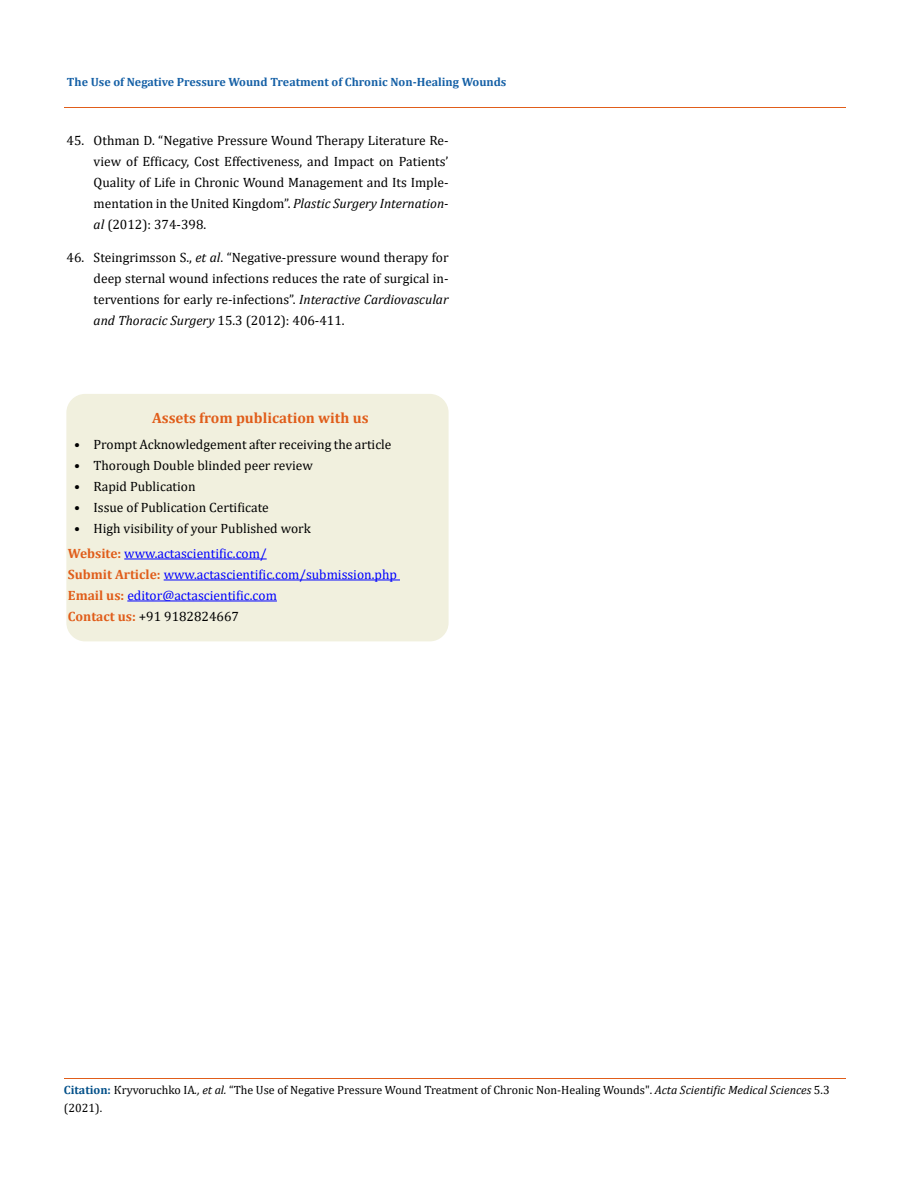
<style>
.page{position:relative;width:917px;height:1188px;background:#fff}
.page>*{position:absolute;margin:0;border:0;box-sizing:border-box;transform-origin:0 0}
.t1{font:700 15px "Cambria";color:#e05d1a}
.t2{font:13.5px/21px "Cambria";color:#000;text-align:justify}
.t3{font:13.5px/21px "Cambria";color:#00f}
.t4{font:12px/18px "Cambria";color:#000}
.t5{font:700 12px "Cambria";color:#1560a6}
.s1{font-style:italic}
.s2{font-weight:700;color:#e05d1a}
.s3{color:#000}
.s4{font-weight:700;color:#035089}
</style>
<div class="page">
<hr style="left:64px;top:108px;width:781px;height:1px;background:#e05d1a">
<hr style="left:64px;top:1078px;width:781px;height:1px;background:#e05d1a">
<div style="left:67px;top:395px;width:381px;height:246px;background:#f1f0de;border-radius:18px"></div>
<div style="left:66px;top:394px;width:382px;height:247px;border:2px solid #f1f0de;border-radius:18px"></div>
<hr style="left:124px;top:559px;width:143px;height:1px;background:#00f">
<hr style="left:164px;top:580px;width:236px;height:1px;background:#00f">
<hr style="left:127px;top:601px;width:150px;height:1px;background:#00f">
<p class="t5" style="left:67px;top:73px;width:441px">The Use of Negative Pressure Wound Treatment of Chronic Non-Healing Wounds</p>
<p class="t2" style="left:94px;top:130px;width:356px;text-indent:-27px">45. Othman D. “Negative Pressure Wound Therapy Literature Re&shy;view of Efficacy, Cost Effectiveness, and Impact on Patients’ Quality of Life in Chronic Wound Management and Its Imple&shy;mentation in the United Kingdom”. <span class="s1">Plastic Surgery Internation&shy;al</span> (2012): 374-398.</p>
<p class="t2" style="left:94px;top:247px;width:356px;text-indent:-27px">46. Steingrimsson S., <span class="s1">et al</span>. “Negative-pressure wound therapy for deep sternal wound infections reduces the rate of surgical in&shy;terventions for early re-infections”. <span class="s1">Interactive Cardiovascular and Thoracic Surgery</span> 15.3 (2012): 406-411.</p>
<p class="t1" style="left:152px;top:407px;width:218px">Assets from publication with us</p>
<p class="t2" style="left:74px;top:433px;width:319px">• Prompt Acknowledgement after receiving the article</p>
<p class="t2" style="left:74px;top:454px;width:240px">• Thorough Double blinded peer review</p>
<p class="t2" style="left:74px;top:475px;width:123px">• Rapid Publication</p>
<p class="t2" style="left:74px;top:496px;width:196px">• Issue of Publication Certificate</p>
<p class="t2" style="left:74px;top:517px;width:238px">• High visibility of your Published work</p>
<p class="t3" style="left:68px;top:543px;width:330px"><span class="s2">Website:</span> www.actascientific.com/<br><span class="s2">Submit Article:</span> www.actascientific.com/submission.php <span class="s2">Email us:</span> editor@actascientific.com<br><span class="s2">Contact us:</span> <span class="s3">+91 9182824667</span></p>
<p class="t4" style="left:64px;top:1081px;width:767px"><span class="s4">Citation:</span> Кryvoruchko IA<span class="s1">., et al.</span> “The Use of Negative Pressure Wound Treatment of Chronic Non-Healing Wounds". <span class="s1">Acta Scientific Medical Sciences</span> 5.3 (2021).</p>
</div>
